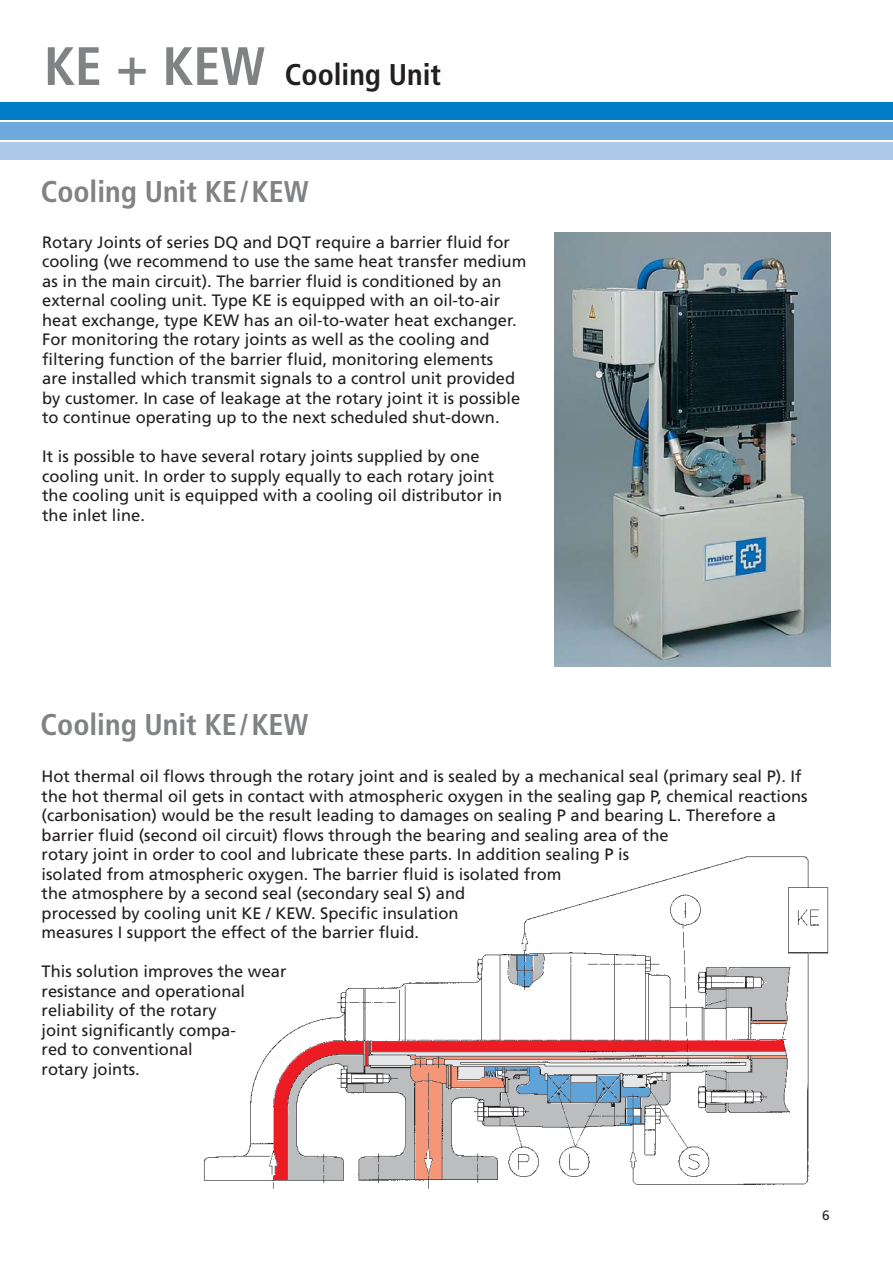
<style>
.page{position:relative;width:893px;height:1263px;background:#fff}
.page>*{position:absolute;margin:0;border:0;box-sizing:border-box;transform-origin:0 0}
.t1{font:700 condensed 30px "Frutiger";color:#808284}
.t2{font:700 condensed 30px "Frutiger";color:#231f20}
.t3{font:16.5px/19.5px "Frutiger";color:#231f20}
.t4{font:13.5px "Frutiger";color:#231f20}
.s1{font-size:54px;color:#808284}
</style>
<div class="page">
<div style="left:0;top:102px;width:892px;height:18px;background:#007dc5"></div>
<div style="left:0;top:122px;width:892px;height:18px;background:#6ea9db"></div>
<div style="left:0;top:142px;width:892px;height:18px;background:#adcaea"></div>
<img style="left:203px;top:856px;width:626px;height:333px">
<img style="left:554px;top:233px;width:277px;height:434px">
<h1 class="t2" style="left:44px;top:62px;width:399px"><span class="s1">KE + KEW</span> Cooling Unit</h1>
<h1 class="t1" style="left:41px;top:179px;width:269px">Cooling Unit KE/KEW</h1>
<p class="t3" style="left:42px;top:234px;width:486px">Rotary Joints of series DQ and DQT require a barrier fluid for cooling (we recommend to use the same heat transfer medium as in the main circuit). The barrier fluid is conditioned by an external cooling unit. Type KE is equipped with an oil-to-air heat exchange, type KEW has an oil-to-water heat exchanger.<br>For monitoring the rotary joints as well as the cooling and filtering function of the barrier fluid, monitoring elements<br>are installed which transmit signals to a control unit provided by customer. In case of leakage at the rotary joint it is possible to continue operating up to the next scheduled shut-down.</p>
<p class="t3" style="left:42px;top:448px;width:462px">It is possible to have several rotary joints supplied by one cooling unit. In order to supply equally to each rotary joint the cooling unit is equipped with a cooling oil distributor in the inlet line.</p>
<h1 class="t1" style="left:41px;top:712px;width:269px">Cooling Unit KE/KEW</h1>
<p class="t3" style="left:42px;top:768px;width:767px">Hot thermal oil flows through the rotary joint and is sealed by a mechanical seal (primary seal P). If the hot thermal oil gets in contact with atmospheric oxygen in the sealing gap P, chemical reactions (carbonisation) would be the result leading to damages on sealing P and bearing L. Therefore a barrier fluid (second oil circuit) flows through the bearing and sealing area of the<br>rotary joint in order to cool and lubricate these parts. In addition sealing P is<br>isolated from atmospheric oxygen. The barrier fluid is isolated from<br>the atmosphere by a second seal (secondary seal S) and<br>processed by cooling unit KE / KEW. Specific insulation<br>measures I support the effect of the barrier fluid.</p>
<p class="t3" style="left:42px;top:963px;width:246px">This solution improves the wear resistance and operational reliability of the rotary<br>joint significantly compa-<br>red to conventional<br>rotary joints.</p>
<p class="t4" style="left:822px;top:1210px;width:9px">6</p>
</div>
